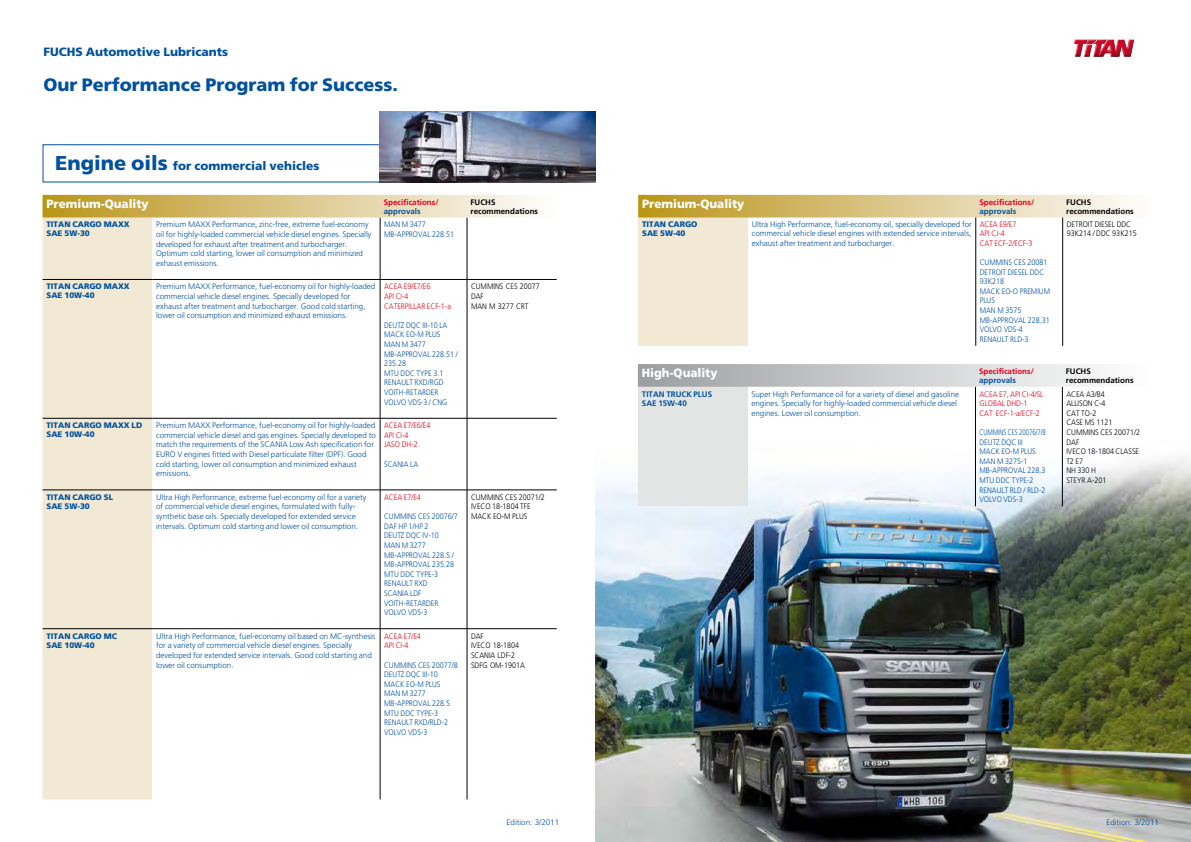
<style>
.page{position:relative;width:1191px;height:842px;background:#fff}
.page>*{position:absolute;margin:0;border:0;box-sizing:border-box;transform-origin:0 0}
.t1{font:900 18px "Frutiger LT Std";color:#00519e}
.t2{font:900 12px "Frutiger LT Std";color:#00519e}
.t3{font:900 12px "Frutiger LT Std";color:#fff}
.t4{font:300 8px/9.6px "Frutiger LT Std";color:#00519e}
.t5{font:300 8px/9.6px "Frutiger LT Std";color:#00519e;scale:.9 1}
.t6{font:300 8px/9.6px "Frutiger LT Std";color:#000;scale:.9 1}
.t7{font:300 8px/9.6px "Frutiger LT Std";color:#e2001a;scale:.9 1}
.t8{font:900 8px/9px "Frutiger LT Std";color:#00519e}
.t9{font:300 8px/9.6px "Frutiger LT Std";color:#00519e;scale:.75 1}
.t10{font:700 8px/8.7px "Frutiger LT Std";color:#000}
.t11{font:700 8px/9px "Frutiger LT Std";color:#00519e}
.t12{font:700 8px "Frutiger LT Std";color:#e2001a}
.s1{font-size:20px}
</style>
<div class="page">
<img style="left:595px;top:440px;width:596px;height:402px">
<img style="left:380px;top:112px;width:215px;height:70px">
<svg style="left:1074px;top:39px;width:60px;height:18px"></svg>
<div style="left:43px;top:218px;width:109px;height:581px;background:#f1e9d3"></div>
<hr style="left:380px;top:217px;width:1px;height:62px;background:#000">
<hr style="left:467px;top:217px;width:1px;height:62px;background:#000">
<hr style="left:380px;top:280px;width:1px;height:138px;background:#000">
<hr style="left:467px;top:280px;width:1px;height:138px;background:#000">
<hr style="left:43px;top:418px;width:109px;height:1px;background:#000">
<hr style="left:152px;top:418px;width:228px;height:1px;background:#000">
<hr style="left:380px;top:418px;width:87px;height:1px;background:#000">
<hr style="left:380px;top:418px;width:1px;height:72px;background:#000">
<hr style="left:467px;top:418px;width:90px;height:1px;background:#000">
<hr style="left:467px;top:418px;width:1px;height:72px;background:#000">
<hr style="left:380px;top:490px;width:1px;height:139px;background:#000">
<hr style="left:467px;top:490px;width:1px;height:139px;background:#000">
<hr style="left:43px;top:628px;width:109px;height:1px;background:#000">
<hr style="left:152px;top:628px;width:228px;height:1px;background:#000">
<hr style="left:380px;top:628px;width:87px;height:1px;background:#000">
<hr style="left:380px;top:629px;width:1px;height:170px;background:#000">
<hr style="left:467px;top:628px;width:90px;height:1px;background:#000">
<hr style="left:467px;top:629px;width:1px;height:170px;background:#000">
<hr style="left:43px;top:279px;width:109px;height:1px;background:#000">
<hr style="left:152px;top:279px;width:228px;height:1px;background:#000">
<hr style="left:380px;top:279px;width:87px;height:1px;background:#000">
<hr style="left:467px;top:279px;width:90px;height:1px;background:#000">
<hr style="left:43px;top:490px;width:109px;height:1px;background:#000">
<hr style="left:152px;top:490px;width:228px;height:1px;background:#000">
<hr style="left:380px;top:490px;width:87px;height:1px;background:#000">
<hr style="left:467px;top:490px;width:90px;height:1px;background:#000">
<svg style="left:43px;top:195px;width:494px;height:23px;background:#dbc78a"></svg>
<div style="left:638px;top:387px;width:109px;height:119px;background:#e3e4e4"></div>
<hr style="left:975px;top:387px;width:1px;height:119px;background:#000">
<hr style="left:1062px;top:387px;width:1px;height:119px;background:#000">
<svg style="left:638px;top:364px;width:458px;height:23px;background:#c9cacb"></svg>
<div style="left:638px;top:217px;width:110px;height:129px;background:#f1e9d3"></div>
<hr style="left:975px;top:217px;width:1px;height:129px;background:#000">
<hr style="left:1062px;top:217px;width:1px;height:129px;background:#000">
<svg style="left:638px;top:195px;width:494px;height:23px;background:#dbc78a"></svg>
<h2 class="t2" style="left:44px;top:44px;width:186px">FUCHS Automotive Lubricants</h2>
<h1 class="t1" style="left:44px;top:74px;width:356px">Our Performance Program for Success.</h1>
<h2 class="t2" style="left:55px;top:158px;width:266px"><span class="s1">Engine oils</span> for commercial vehicles</h2>
<h2 class="t3" style="left:47px;top:196px;width:104px">Premium-Quality</h2>
<p class="t12" style="left:384px;top:197px;width:56px">Specifications/</p>
<p class="t11" style="left:384px;top:206px;width:38px">approvals</p>
<p class="t10" style="left:470px;top:198px;width:69px">FUCHS recommendations</p>
<p class="t8" style="left:47px;top:220px;width:85px">TITAN CARGO MAXX<br>SAE 5W-30</p>
<p class="t4" style="left:156px;top:220px;width:217px">Premium MAXX Performance, zinc-free, extreme fuel-economy oil for highly-loaded commercial vehicle diesel engines. Specially developed for exhaust after treatment and turbocharger.<br>Optimum cold starting, lower oil consumption and minimized exhaust emissions.</p>
<p class="t5" style="left:384px;top:220px;width:79px">MAN M 3477<br>MB-APPROVAL 228.51</p>
<p class="t8" style="left:47px;top:282px;width:85px">TITAN CARGO MAXX<br>SAE 10W-40</p>
<p class="t4" style="left:156px;top:282px;width:221px">Premium MAXX Performance, fuel-economy oil for highly-loaded commercial vehicle diesel engines. Specially developed for exhaust after treatment and turbocharger. Good cold starting, lower oil consumption and minimized exhaust emissions.</p>
<p class="t7" style="left:384px;top:282px;width:76px">ACEA E9/E7/E6<br>API CI-4<br>CATERPILLAR ECF-1-a</p>
<p class="t5" style="left:384px;top:320px;width:83px">DEUTZ DQC III-10 LA<br>MACK EO-M PLUS<br>MAN M 3477<br>MB-APPROVAL 228.51 /<br>235.28<br>MTU DDC TYPE 3.1<br>RENAULT RXD/RGD<br>VOITH-RETARDER<br>VOLVO VDS-3 / CNG</p>
<p class="t8" style="left:47px;top:421px;width:97px">TITAN CARGO MAXX LD<br>SAE 10W-40</p>
<p class="t4" style="left:156px;top:421px;width:221px">Premium MAXX Performance, fuel-economy oil for highly-loaded commercial vehicle diesel and gas engines. Specially developed to match the requirements of the SCANIA Low Ash specification for EURO V engines fitted with Diesel particulate filter (DPF). Good cold starting, lower oil consumption and minimized exhaust emissions.</p>
<p class="t7" style="left:384px;top:421px;width:53px">ACEA E7/E6/E4<br>API CI-4<br>JASO DH-2</p>
<p class="t5" style="left:384px;top:459px;width:39px">SCANIA LA</p>
<p class="t8" style="left:47px;top:493px;width:68px">TITAN CARGO SL<br>SAE 5W-30</p>
<p class="t4" style="left:156px;top:492px;width:212px">Ultra High Performance, extreme fuel-economy oil for a variety of commercial vehicle diesel engines, formulated with fully&shy;synthetic base oils. Specially developed for extended service intervals. Optimum cold starting and lower oil consumption.</p>
<p class="t7" style="left:384px;top:492px;width:42px">ACEA E7/E4</p>
<p class="t5" style="left:384px;top:512px;width:83px">CUMMINS CES 20076/7<br>DAF HP 1/HP 2<br>DEUTZ DQC IV-10<br>MAN M 3277<br>MB-APPROVAL 228.5 /<br>MB-APPROVAL 235.28<br>MTU DDC TYPE-3<br>RENAULT RXD<br>SCANIA LDF<br>VOITH-RETARDER<br>VOLVO VDS-3</p>
<p class="t8" style="left:47px;top:631px;width:72px">TITAN CARGO MC<br>SAE 10W-40</p>
<p class="t4" style="left:156px;top:631px;width:221px">Ultra High Performance, fuel-economy oil based on MC-synthesis for a variety of commercial vehicle diesel engines. Specially developed for extended service intervals. Good cold starting and lower oil consumption.</p>
<p class="t7" style="left:384px;top:631px;width:42px">ACEA E7/E4<br>API CI-4</p>
<p class="t5" style="left:384px;top:660px;width:83px">CUMMINS CES 20077/8<br>DEUTZ DQC III-10<br>MACK EO-M PLUS<br>MAN M 3277<br>MB-APPROVAL 228.5<br>MTU DDC TYPE-3<br>RENAULT RXD/RLD-2<br>VOLVO VDS-3</p>
<p class="t6" style="left:471px;top:282px;width:78px">CUMMINS CES 20077<br>DAF<br>MAN M 3277 CRT</p>
<p class="t6" style="left:471px;top:492px;width:83px">CUMMINS CES 20071/2<br>IVECO 18-1804 TFE<br>MACK EO-M PLUS</p>
<p class="t6" style="left:471px;top:631px;width:61px">DAF<br>IVECO 18-1804<br>SCANIA LDF-2<br>SDFG OM-1901A</p>
<h2 class="t3" style="left:642px;top:196px;width:104px">Premium-Quality</h2>
<p class="t12" style="left:979px;top:197px;width:56px">Specifications/</p>
<p class="t11" style="left:979px;top:206px;width:38px">approvals</p>
<p class="t10" style="left:1066px;top:198px;width:69px">FUCHS recommendations</p>
<p class="t8" style="left:642px;top:219px;width:57px">TITAN CARGO<br>SAE 5W-40</p>
<p class="t4" style="left:752px;top:219px;width:221px;text-align:justify">Ultra High Performance, fuel-economy oil, specially developed for commercial vehicle diesel engines with extended service intervals, exhaust after treatment and turbocharger.</p>
<p class="t7" style="left:979px;top:219px;width:60px">ACEA E9/E7<br>API CJ-4<br>CAT ECF-2/ECF-3</p>
<p class="t5" style="left:979px;top:258px;width:80px">CUMMINS CES 20081<br>DETROIT DIESEL DDC<br>93K218<br>MACK EO-O PREMIUM<br>PLUS<br>MAN M 3575<br>MB-APPROVAL 228.31<br>VOLVO VDS-4<br>RENAULT RLD-3</p>
<p class="t6" style="left:1066px;top:219px;width:79px">DETROIT DIESEL DDC<br>93K214 / DDC 93K215</p>
<h2 class="t3" style="left:642px;top:366px;width:77px">High-Quality</h2>
<p class="t12" style="left:979px;top:367px;width:56px">Specifications/</p>
<p class="t11" style="left:979px;top:375px;width:38px">approvals</p>
<p class="t10" style="left:1066px;top:367px;width:69px">FUCHS recommendations</p>
<p class="t11" style="left:642px;top:389px;width:72px">TITAN TRUCK PLUS<br>SAE 15W-40</p>
<p class="t4" style="left:751px;top:389px;width:209px">Super High Performance oil for a variety of diesel and gasoline engines. Specially for highly-loaded commercial vehicle diesel engines. Lower oil consumption.</p>
<p class="t7" style="left:979px;top:389px;width:73px">ACEA E7, API CI-4/SL<br>GLOBAL DHD-1<br>CAT ECF-1-a/ECF-2</p>
<p class="t9" style="left:979px;top:428px;width:90px">CUMMINS CES 20076/7/8<br>DEUTZ DQC III<br>MACK EO-M PLUS<br>MAN M 3275-1<br>MB-APPROVAL 228.3<br>MTU DDC TYPE-2<br>RENAULT RLD / RLD-2<br>VOLVO VDS-3</p>
<p class="t6" style="left:1066px;top:389px;width:83px">ACEA A3/B4<br>ALLISON C-4<br>CAT TO-2<br>CASE MS 1121<br>CUMMINS CES 20071/2<br>DAF<br>IVECO 18-1804 CLASSE<br>T2 E7<br>NH 330 H<br>STEYR A-201</p>
<p class="t4" style="left:506px;top:818px;width:54px">Edition: 3/2011</p>
<p class="t4" style="left:1106px;top:818px;width:54px">Edition: 3/2011</p>
</div>
